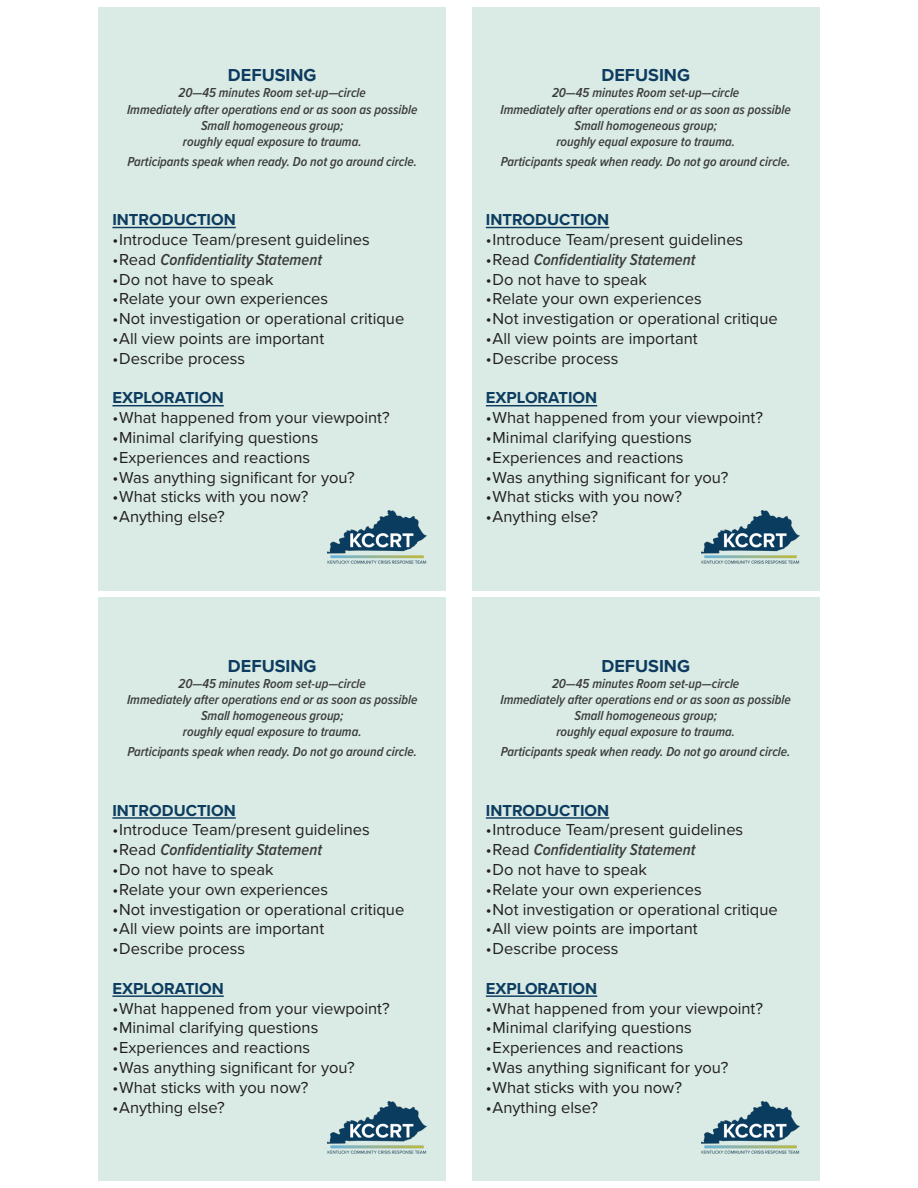
<style>
.page{position:relative;width:918px;height:1188px;background:#fff}
.page>*{position:absolute;margin:0;border:0;box-sizing:border-box;transform-origin:0 0}
.t1{font:700 18px "Proxima Nova";color:#0d3c60}
.t2{font:16.5px "Proxima Nova";color:#231f20}
.t3{font:italic 600 16.5px "Proxima Nova Cond";color:#3c3c3d}
.t4{font:700 16.5px "Proxima Nova";color:#0d3c60}
.t5{font:italic 600 13.5px/16.2px "Proxima Nova Cond";color:#3c3c3d;text-align:center}
.s1{font-family:"Proxima Nova";font-weight:400;font-style:normal;color:#231f20}
</style>
<div class="page">
<div style="left:99px;top:7px;width:347px;height:584px;background:#d9ebe4"></div>
<img style="left:328px;top:511px;width:98px;height:53px">
<hr style="left:112px;top:227px;width:124px;height:1px;background:#0d3c60">
<hr style="left:112px;top:405px;width:112px;height:1px;background:#0d3c60">
<div style="left:99px;top:597px;width:347px;height:584px;background:#d9ebe4"></div>
<img style="left:328px;top:1101px;width:98px;height:53px">
<hr style="left:112px;top:817px;width:124px;height:2px;background:#0d3c60">
<hr style="left:112px;top:995px;width:112px;height:2px;background:#0d3c60">
<div style="left:472px;top:7px;width:347px;height:584px;background:#d9ebe4"></div>
<img style="left:701px;top:511px;width:99px;height:53px">
<hr style="left:486px;top:227px;width:123px;height:1px;background:#0d3c60">
<hr style="left:486px;top:405px;width:111px;height:1px;background:#0d3c60">
<div style="left:472px;top:597px;width:347px;height:584px;background:#d9ebe4"></div>
<img style="left:701px;top:1101px;width:99px;height:53px">
<hr style="left:486px;top:817px;width:123px;height:2px;background:#0d3c60">
<hr style="left:486px;top:995px;width:111px;height:2px;background:#0d3c60">
<p class="t1" style="left:228px;top:62px;width:90px">DEFUSING</p>
<p class="t5" style="left:127px;top:84px;width:292px">20—45 minutes Room set-up—circle<br>Immediately after operations end or as soon as possible</p>
<p class="t5" style="left:201px;top:117px;width:144px">Small homogeneous group;</p>
<p class="t5" style="left:183px;top:133px;width:180px">roughly equal exposure to trauma.</p>
<p class="t5" style="left:127px;top:153px;width:291px">Participants speak when ready. Do not go around circle.</p>
<p class="t4" style="left:112px;top:207px;width:125px">INTRODUCTION</p>
<p class="t2" style="left:112px;top:227px;width:259px">•Introduce Team/present guidelines</p>
<p class="t3" style="left:112px;top:247px;width:211px"><span class="s1">•Read</span> Confidentiality Statement</p>
<p class="t2" style="left:112px;top:267px;width:163px">•Do not have to speak</p>
<p class="t2" style="left:112px;top:287px;width:217px">•Relate your own experiences</p>
<p class="t2" style="left:112px;top:306px;width:293px">•Not investigation or operational critique</p>
<p class="t2" style="left:112px;top:326px;width:213px">•All view points are important</p>
<p class="t2" style="left:112px;top:346px;width:134px">•Describe process</p>
<p class="t4" style="left:112px;top:386px;width:113px">EXPLORATION</p>
<p class="t2" style="left:112px;top:405px;width:279px">•What happened from your viewpoint?</p>
<p class="t2" style="left:112px;top:425px;width:207px">•Minimal clarifying questions</p>
<p class="t2" style="left:112px;top:445px;width:199px">•Experiences and reactions</p>
<p class="t2" style="left:112px;top:465px;width:244px">•Was anything significant for you?</p>
<p class="t2" style="left:112px;top:485px;width:198px">•What sticks with you now?</p>
<p class="t2" style="left:112px;top:504px;width:114px">•Anything else?</p>
<p class="t1" style="left:228px;top:652px;width:90px">DEFUSING</p>
<p class="t5" style="left:127px;top:675px;width:292px">20—45 minutes Room set-up—circle<br>Immediately after operations end or as soon as possible</p>
<p class="t5" style="left:201px;top:707px;width:144px">Small homogeneous group;</p>
<p class="t5" style="left:183px;top:724px;width:180px">roughly equal exposure to trauma.</p>
<p class="t5" style="left:127px;top:743px;width:291px">Participants speak when ready. Do not go around circle.</p>
<p class="t4" style="left:112px;top:798px;width:125px">INTRODUCTION</p>
<p class="t2" style="left:112px;top:818px;width:259px">•Introduce Team/present guidelines</p>
<p class="t3" style="left:112px;top:838px;width:211px"><span class="s1">•Read</span> Confidentiality Statement</p>
<p class="t2" style="left:112px;top:857px;width:163px">•Do not have to speak</p>
<p class="t2" style="left:112px;top:877px;width:217px">•Relate your own experiences</p>
<p class="t2" style="left:112px;top:897px;width:293px">•Not investigation or operational critique</p>
<p class="t2" style="left:112px;top:917px;width:213px">•All view points are important</p>
<p class="t2" style="left:112px;top:936px;width:134px">•Describe process</p>
<p class="t4" style="left:112px;top:976px;width:113px">EXPLORATION</p>
<p class="t2" style="left:112px;top:996px;width:279px">•What happened from your viewpoint?</p>
<p class="t2" style="left:112px;top:1016px;width:207px">•Minimal clarifying questions</p>
<p class="t2" style="left:112px;top:1035px;width:199px">•Experiences and reactions</p>
<p class="t2" style="left:112px;top:1055px;width:244px">•Was anything significant for you?</p>
<p class="t2" style="left:112px;top:1075px;width:198px">•What sticks with you now?</p>
<p class="t2" style="left:112px;top:1095px;width:114px">•Anything else?</p>
<p class="t1" style="left:601px;top:62px;width:90px">DEFUSING</p>
<p class="t5" style="left:500px;top:84px;width:292px">20—45 minutes Room set-up—circle<br>Immediately after operations end or as soon as possible</p>
<p class="t5" style="left:574px;top:117px;width:144px">Small homogeneous group;</p>
<p class="t5" style="left:556px;top:133px;width:180px">roughly equal exposure to trauma.</p>
<p class="t5" style="left:501px;top:153px;width:291px">Participants speak when ready. Do not go around circle.</p>
<p class="t4" style="left:486px;top:207px;width:125px">INTRODUCTION</p>
<p class="t2" style="left:486px;top:227px;width:259px">•Introduce Team/present guidelines</p>
<p class="t3" style="left:486px;top:247px;width:211px"><span class="s1">•Read</span> Confidentiality Statement</p>
<p class="t2" style="left:486px;top:267px;width:163px">•Do not have to speak</p>
<p class="t2" style="left:486px;top:287px;width:217px">•Relate your own experiences</p>
<p class="t2" style="left:486px;top:306px;width:293px">•Not investigation or operational critique</p>
<p class="t2" style="left:486px;top:326px;width:213px">•All view points are important</p>
<p class="t2" style="left:486px;top:346px;width:134px">•Describe process</p>
<p class="t4" style="left:486px;top:386px;width:113px">EXPLORATION</p>
<p class="t2" style="left:486px;top:405px;width:279px">•What happened from your viewpoint?</p>
<p class="t2" style="left:486px;top:425px;width:207px">•Minimal clarifying questions</p>
<p class="t2" style="left:486px;top:445px;width:199px">•Experiences and reactions</p>
<p class="t2" style="left:486px;top:465px;width:244px">•Was anything significant for you?</p>
<p class="t2" style="left:486px;top:485px;width:198px">•What sticks with you now?</p>
<p class="t2" style="left:486px;top:504px;width:114px">•Anything else?</p>
<p class="t1" style="left:601px;top:652px;width:90px">DEFUSING</p>
<p class="t5" style="left:500px;top:675px;width:292px">20—45 minutes Room set-up—circle<br>Immediately after operations end or as soon as possible</p>
<p class="t5" style="left:574px;top:707px;width:144px">Small homogeneous group;</p>
<p class="t5" style="left:556px;top:724px;width:180px">roughly equal exposure to trauma.</p>
<p class="t5" style="left:501px;top:743px;width:291px">Participants speak when ready. Do not go around circle.</p>
<p class="t4" style="left:486px;top:798px;width:125px">INTRODUCTION</p>
<p class="t2" style="left:486px;top:818px;width:259px">•Introduce Team/present guidelines</p>
<p class="t3" style="left:486px;top:838px;width:211px"><span class="s1">•Read</span> Confidentiality Statement</p>
<p class="t2" style="left:486px;top:857px;width:163px">•Do not have to speak</p>
<p class="t2" style="left:486px;top:877px;width:217px">•Relate your own experiences</p>
<p class="t2" style="left:486px;top:897px;width:293px">•Not investigation or operational critique</p>
<p class="t2" style="left:486px;top:917px;width:213px">•All view points are important</p>
<p class="t2" style="left:486px;top:936px;width:134px">•Describe process</p>
<p class="t4" style="left:486px;top:976px;width:113px">EXPLORATION</p>
<p class="t2" style="left:486px;top:996px;width:279px">•What happened from your viewpoint?</p>
<p class="t2" style="left:486px;top:1016px;width:207px">•Minimal clarifying questions</p>
<p class="t2" style="left:486px;top:1035px;width:199px">•Experiences and reactions</p>
<p class="t2" style="left:486px;top:1055px;width:244px">•Was anything significant for you?</p>
<p class="t2" style="left:486px;top:1075px;width:198px">•What sticks with you now?</p>
<p class="t2" style="left:486px;top:1095px;width:114px">•Anything else?</p>
</div>
